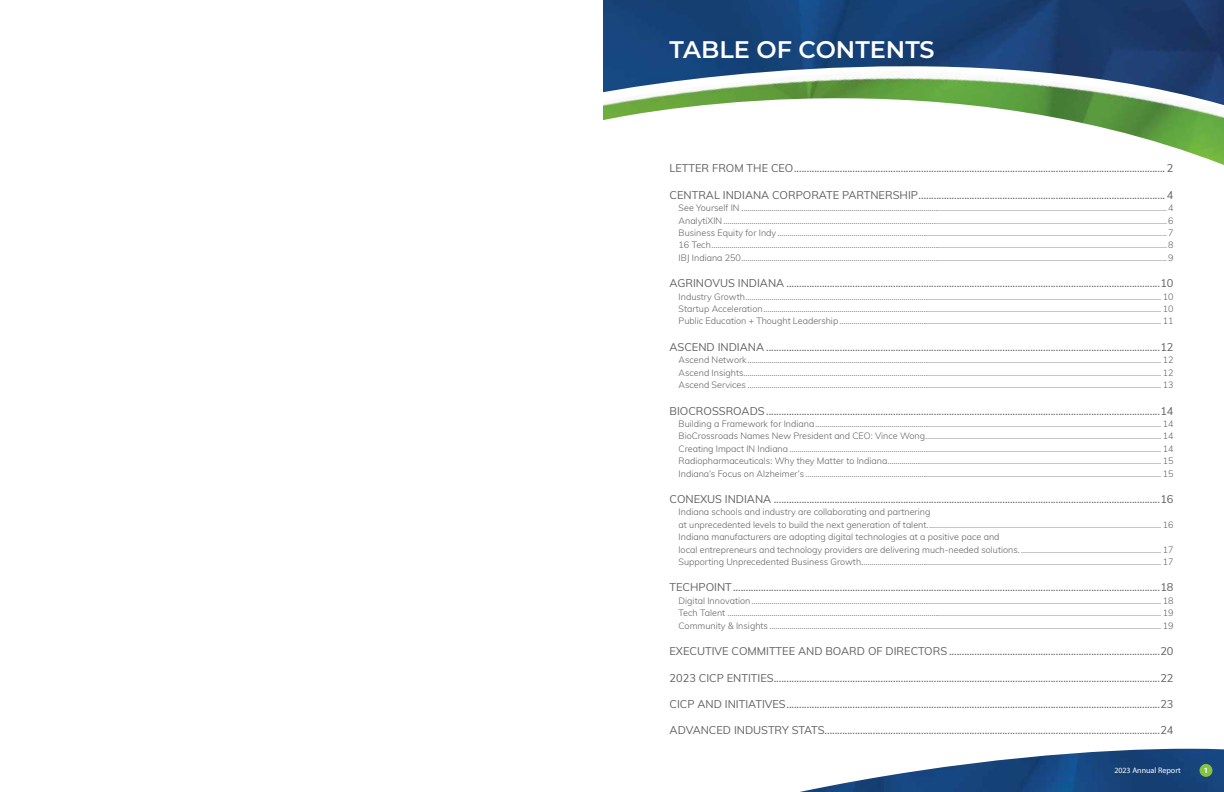
<style>
.page{position:relative;width:1224px;height:792px;background:#fff}
.page>*{position:absolute;margin:0;border:0;box-sizing:border-box;transform-origin:0 0}
.t1{font:600 24px "Montserrat";color:#fff}
.t2{font:11px "Muli";color:#5f6060}
.t3{font:300 9px/12.4px "Muli";color:#5f6060;text-align:justify}
.t4{font:8px "Myriad Pro";color:#fff}
.t5{font:700 8px "Myriad Pro";color:#fff}
</style>
<div class="page">
<img style="left:800px;top:749px;width:424px;height:43px">
<img style="left:603px;top:0;width:621px;height:47px">
<svg style="left:603px;top:47px;width:621px;height:1px"></svg>
<img style="left:603px;top:48px;width:621px;height:117px">
<div style="left:1200px;top:764px;width:12px;height:13px;background:#85c441;border-radius:50%"></div>
<h1 class="t1" style="left:670px;top:32px;width:267px">TABLE OF CONTENTS</h1>
<p class="t2" style="left:670px;top:160px;width:505px">LETTER FROM THE CEO.................................................................................................................................................. 2</p>
<p class="t2" style="left:670px;top:187px;width:505px">CENTRAL INDIANA CORPORATE PARTNERSHIP................................................................................................. 4</p>
<p class="t3" style="left:679px;top:201px;width:497px">See Yourself IN .....................................................................................................................................................................................................................4<br>AnalytiXIN..............................................................................................................................................................................................................................6<br>Business Equity for Indy ...................................................................................................................................................................................................7<br>16 Tech....................................................................................................................................................................................................................................8<br>IBJ Indiana 250.....................................................................................................................................................................................................................9</p>
<p class="t2" style="left:670px;top:275px;width:505px">AGRINOVUS INDIANA ...................................................................................................................................................10</p>
<p class="t3" style="left:679px;top:290px;width:497px">Industry Growth................................................................................................................................................................................................................ 10<br>Startup Acceleration....................................................................................................................................................................................................... 10<br>Public Education + Thought Leadership................................................................................................................................................................. 11</p>
<p class="t2" style="left:670px;top:339px;width:505px">ASCEND INDIANA ...........................................................................................................................................................12</p>
<p class="t3" style="left:679px;top:353px;width:497px">Ascend Network............................................................................................................................................................................................................... 12<br>Ascend Insights................................................................................................................................................................................................................. 12<br>Ascend Services ............................................................................................................................................................................................................... 13</p>
<p class="t2" style="left:670px;top:403px;width:505px">BIOCROSSROADS...........................................................................................................................................................14</p>
<p class="t3" style="left:679px;top:417px;width:497px">Building a Framework for Indiana............................................................................................................................................................................. 14<br>BioCrossroads Names New President and CEO: Vince Wong...................................................................................................................... 14<br>Creating Impact IN Indiana.......................................................................................................................................................................................... 14<br>Radiopharmaceuticals: Why they Matter to Indiana......................................................................................................................................... 15<br>Indiana’s Focus on Alzheimer’s .................................................................................................................................................................................. 15</p>
<p class="t2" style="left:670px;top:491px;width:505px">CONEXUS INDIANA ........................................................................................................................................................16</p>
<p class="t3" style="left:679px;top:506px;width:497px;text-align:left">Indiana schools and industry are collaborating and partnering<br>at unprecedented levels to build the next generation of talent..................................................................................................................... 16<br>Indiana manufacturers are adopting digital technologies at a positive pace and<br>local entrepreneurs and technology providers are delivering much-needed solutions. ...................................................................... 17<br>Supporting Unprecedented Business Growth...................................................................................................................................................... 17</p>
<p class="t2" style="left:670px;top:579px;width:505px">TECHPOINT........................................................................................................................................................................18</p>
<p class="t3" style="left:679px;top:594px;width:497px">Digital Innovation............................................................................................................................................................................................................. 18<br>Tech Talent ......................................................................................................................................................................................................................... 19<br>Community &amp; Insights .................................................................................................................................................................................................... 19</p>
<p class="t2" style="left:670px;top:643px;width:505px">EXECUTIVE COMMITTEE AND BOARD OF DIRECTORS ...................................................................................20</p>
<p class="t2" style="left:670px;top:670px;width:505px">2023 CICP ENTITIES........................................................................................................................................................22</p>
<p class="t2" style="left:670px;top:696px;width:505px">CICP AND INITIATIVES...................................................................................................................................................23</p>
<p class="t2" style="left:670px;top:722px;width:505px">ADVANCED INDUSTRY STATS....................................................................................................................................24</p>
<p class="t4" style="left:1114px;top:766px;width:68px">2023 Annual Report</p>
<p class="t5" style="left:1204px;top:765px;width:6px">1</p>
</div>
